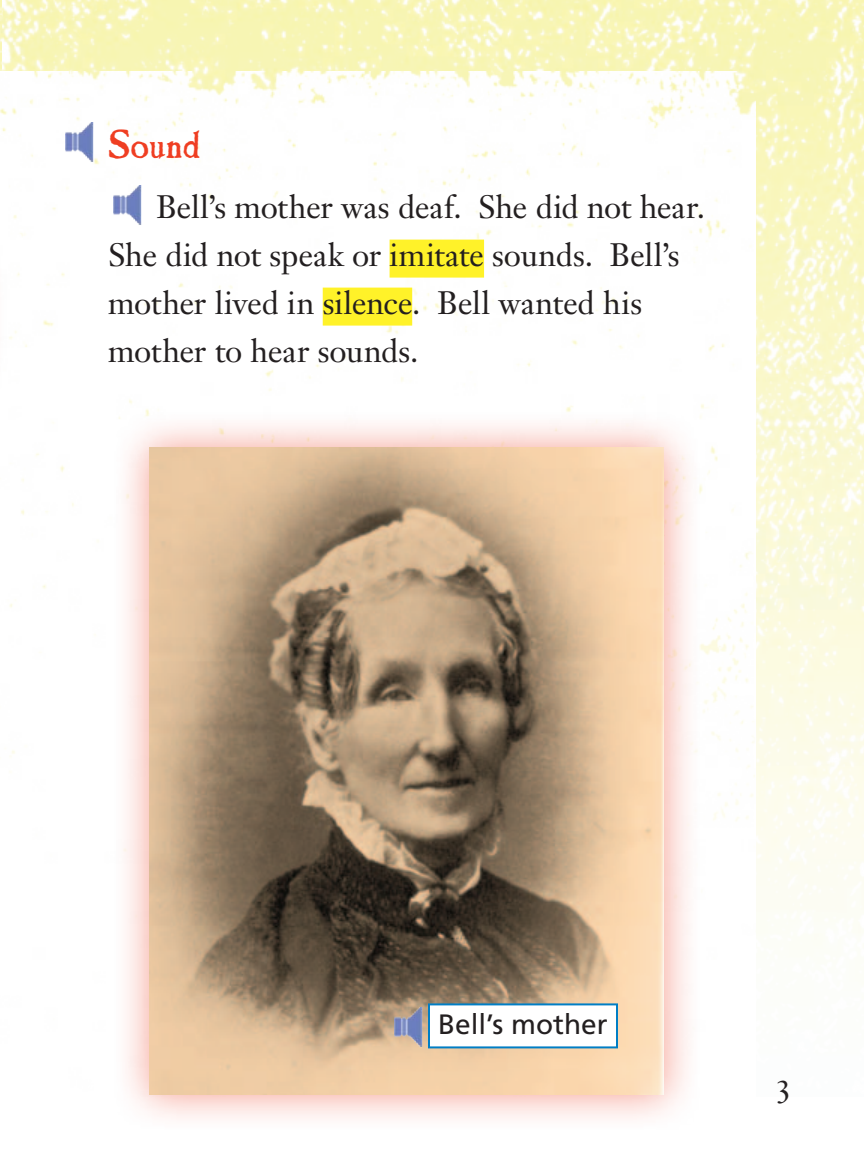
<style>
.page{position:relative;width:864px;height:1152px;background:#fff}
.page>*{position:absolute;margin:0;border:0;box-sizing:border-box;transform-origin:0 0}
.t1{font:40px "Caslon Antique";letter-spacing:-.015em;color:#ef3e22}
.t2{font:32px/48px "Janson Text LT Std";letter-spacing:-.005em;color:#231f20}
.t3{font:28px "Frutiger LT Std";color:#231f20}
</style>
<div class="page">
<img style="left:7px;top:0;width:857px;height:940px">
<img style="left:7px;top:71px;width:749px;height:869px">
<div style="left:109px;top:407px;width:591px;height:723px;background:#ef3e22;opacity:.51"></div>
<img style="left:149px;top:448px;width:515px;height:646px">
<div style="left:0;top:0;width:7px;height:658px;background:#ef3e22;opacity:.51"></div>
<div style="left:390px;top:240px;width:94px;height:38px;background:#fff229"></div>
<div style="left:323px;top:288px;width:89px;height:38px;background:#fff229"></div>
<div style="left:429px;top:1004px;width:188px;height:43px;background:#fff"></div>
<div style="left:428px;top:1003px;width:190px;height:45px;border:2px solid #007ec5"></div>
<img style="left:65px;top:123px;width:29px;height:39px">
<img style="left:114px;top:186px;width:28px;height:39px">
<img style="left:394px;top:1008px;width:29px;height:39px">
<p class="t1" style="left:108px;top:121px;width:94px">Sound</p>
<p class="t2" style="left:108px;top:182px;width:599px;text-indent:48px">Bell’s mother was deaf. She did not hear.<br>She did not speak or imitate sounds. Bell’s mother lived in silence. Bell wanted his mother to hear sounds.</p>
<p class="t3" style="left:438px;top:1008px;width:171px">Bell’s mother</p>
<p class="t2" style="left:775px;top:1068px;width:18px">3</p>
</div>
